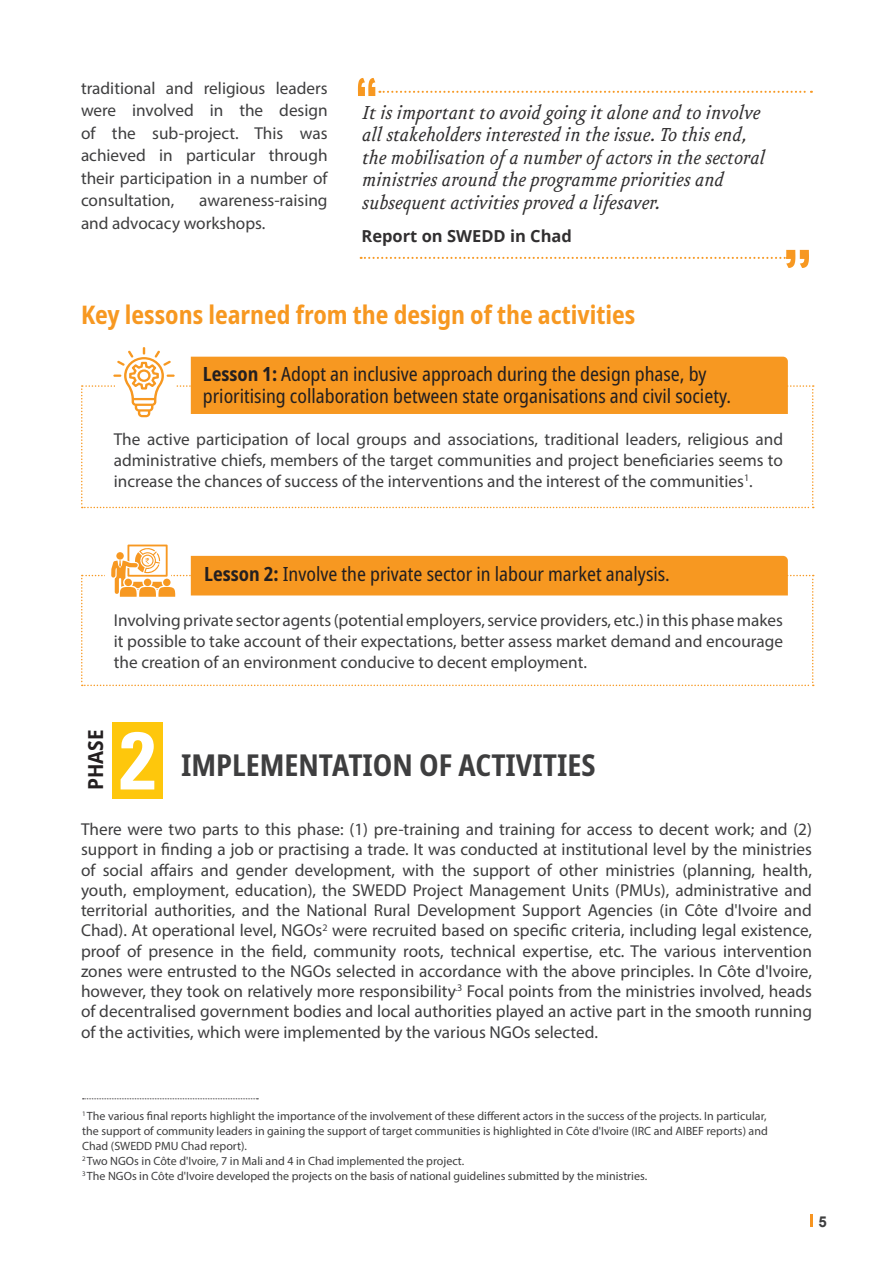
<style>
.page{position:relative;width:893px;height:1263px;background:#fff}
.page>*{position:absolute;margin:0;border:0;box-sizing:border-box;transform-origin:0 0}
.t1{font:700 condensed 81.45px "Univers";color:#fff}
.Bog_Line{font:700 condensed 30px "Noto Sans";color:#3e3e3f}
.Paragraph_Style_6{font:700 condensed 25.5px "Noto Sans";color:#f79821}
.Cotes{font:italic 22.5px/22.5px "Eureka";color:#312f30}
.t2{font:700 semi-condensed 20.7px "Noto Sans";color:#231f20}
.Paragraph_Style_5{font:condensed 19.5px/22.5px "Noto Sans";color:#231f20}
.body-10{font:17.25px/20.2px "Myriad Pro";color:#3e3e3f;text-align:justify}
.Body_Text_copy{font:700 16.5px "Noto Sans";color:#312f30}
.t3{font:700 15px "Arial";color:#3e3e3f}
.FOOTNOTE_arial{font:12px/15px "Myriad Pro";color:#3e3e3f;text-align:justify}
.FOOTNOTE_arial_-_n_lne{font:12px "Myriad Pro";color:#3e3e3f}
.s1{font-weight:700}
</style>
<div class="page">
<svg style="left:811px;top:1214px;width:2px;height:13px"></svg>
<div style="left:112px;top:722px;width:51px;height:76px;background:#fec70c"></div>
<svg style="left:83px;top:1098px;width:175px;height:1px"></svg>
<svg style="left:81px;top:347px;width:733px;height:161px"></svg>
<svg style="left:81px;top:544px;width:733px;height:142px"></svg>
<svg style="left:358px;top:78px;width:454px;height:18px"></svg>
<svg style="left:361px;top:250px;width:448px;height:18px"></svg>
<p class="body-10" style="left:81px;top:77px;width:248px;line-height:22.5px">traditional and religious leaders were involved in the design of the sub-project. This was achieved in particular through their participation in a number of consultation,</p>
<p class="body-10" style="left:81px;top:189px;width:248px;line-height:22.5px;text-indent:118px">awareness-raising and advocacy workshops.</p>
<p class="Cotes" style="left:362px;top:102px;width:408px">Itisimportantto avoid going italone and to involve allstakeholdersinterested in the issue.To thisend, the mobilisation of a number of actorsin the sectoral ministriesaround the programme prioritiesand subsequentactivitiesproved a lifesaver.</p>
<p class="Body_Text_copy" style="left:362px;top:225px;width:212px">Report on SWEDD in Chad</p>
<p class="Paragraph_Style_6" style="left:81px;top:296px;width:556px">Key lessons learned from the design of the activities</p>
<p class="Paragraph_Style_5" style="left:203px;top:363px;width:530px"><span class="s1">Lesson 1:</span> Adopt an inclusive approach during the design phase, by prioritising collaboration between state organisations and civil society.</p>
<p class="body-10" style="left:114px;top:429px;width:671px;line-height:21px">The active participation of local groups and associations, traditional leaders, religious and administrative chiefs, members of the target communities and project beneficiaries seems to increase the chances of success of the interventions and the interest of the communities<sup>1</sup>.</p>
<p class="Paragraph_Style_5" style="left:204px;top:563px;width:467px"><span class="s1">Lesson 2:</span> Involve the private sector in labour market analysis.</p>
<p class="body-10" style="left:114px;top:610px;width:671px;line-height:21px">Involving private sector agents (potential employers, service providers, etc.) in this phase makes it possible to take account of their expectations, better assess market demand and encourage the creation of an environment conducive to decent employment.</p>
<p class="t2" style="left:81px;top:790px;width:62px;rotate:-90deg">PHASE</p>
<p class="t1" style="left:120px;top:710px;width:38px">2</p>
<p class="Bog_Line" style="left:181px;top:744px;width:416px">IMPLEMENTATION OF ACTIVITIES</p>
<p class="body-10" style="left:81px;top:819px;width:733px">There were two parts to this phase: (1) pre-training and training for access to decent work; and (2) support in finding a job or practising a trade. It was conducted at institutional level by the ministries of social affairs and gender development, with the support of other ministries (planning, health, youth, employment, education), the SWEDD Project Management Units (PMUs), administrative and territorial authorities, and the National Rural Development Support Agencies (in Côte d'Ivoire and Chad). At operational level, NGOs<sup>2</sup> were recruited based on specific criteria, including legal existence, proof of presence in the field, community roots, technical expertise, etc. The various intervention zones were entrusted to the NGOs selected in accordance with the above principles. In Côte d'Ivoire, however, they took on relatively more responsibility<sup>.3</sup> Focal points from the ministries involved, heads of decentralised government bodies and local authorities played an active part in the smooth running of the activities, which were implemented by the various NGOs selected.</p>
<p class="FOOTNOTE_arial" style="left:82px;top:1109px;width:687px"><sup>1</sup> The various final reports highlight the importance of the involvement of these different actors in the success of the projects. In particular, the support of community leaders in gaining the support of target communities is highlighted in Côte d'Ivoire (IRC and AIBEF reports) and Chad (SWEDD PMU Chad report).</p>
<p class="FOOTNOTE_arial_-_n_lne" style="left:82px;top:1154px;width:384px"><sup>2</sup> Two NGOs in Côte d'Ivoire, 7 in Mali and 4 in Chad implemented the project.</p>
<p class="FOOTNOTE_arial_-_n_lne" style="left:82px;top:1169px;width:566px"><sup>3</sup> The NGOs in Côte d'Ivoire developed the projects on the basis of national guidelines submitted by the ministries.</p>
<p class="t3" style="left:818px;top:1211px;width:10px">5</p>
</div>
